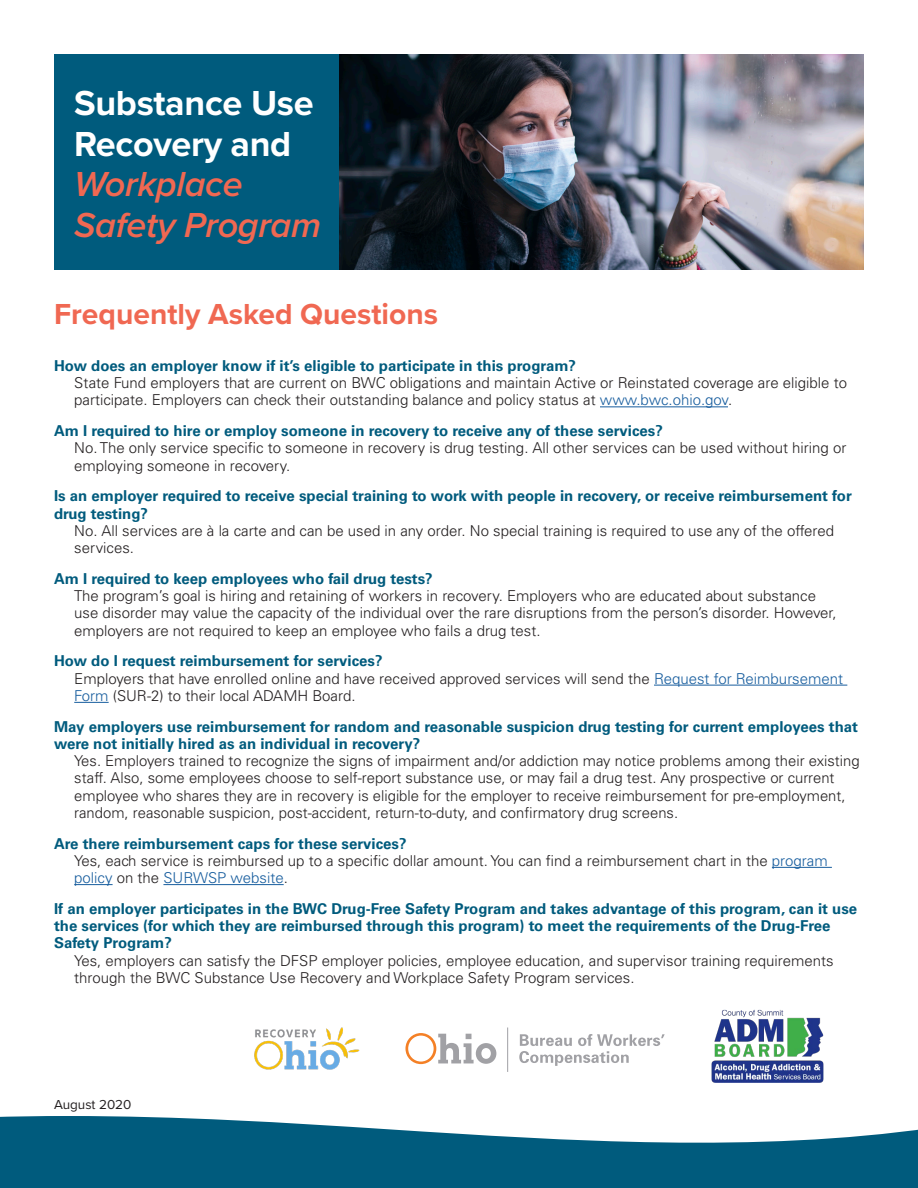
<style>
.page{position:relative;width:918px;height:1188px;background:#fff}
.page>*{position:absolute;margin:0;border:0;box-sizing:border-box;transform-origin:0 0}
.Paragraph_Style_1{font:700 36px/40.5px "Proxima Nova";letter-spacing:-.01em;color:#fff}
.Paragraph_Style_1-2{font:italic 600 36px "Proxima Nova";letter-spacing:-.01em;color:#f06852}
.t1{font:700 30px "Proxima Nova";color:#f06852}
.t2{font:300 15px/17.2px "Univers LT Std";color:#231f20}
.t3{font:700 15px/17.2px "Univers LT Std";color:#005b7d}
.t4{font:13.5px "Proxima Nova";color:#231f20}
.s1{color:#175d9e}
</style>
<div class="page">
<img style="left:338px;top:54px;width:526px;height:216px">
<hr style="left:600px;top:406px;width:128px;height:1px;background:#175d9e">
<hr style="left:654px;top:685px;width:193px;height:1px;background:#175d9e">
<hr style="left:74px;top:702px;width:35px;height:1px;background:#175d9e">
<hr style="left:772px;top:867px;width:60px;height:1px;background:#175d9e">
<hr style="left:74px;top:884px;width:39px;height:1px;background:#175d9e">
<hr style="left:163px;top:884px;width:121px;height:1px;background:#175d9e">
<img style="left:255px;top:1027px;width:104px;height:43px">
<svg style="left:405px;top:1033px;width:91px;height:31px"></svg>
<svg style="left:519px;top:1034px;width:146px;height:32px"></svg>
<hr style="left:507px;top:1028px;width:1px;height:44px;background:#a1a1a5">
<svg style="left:0;top:1116px;width:918px;height:72px;fill:#005b7d"></svg>
<div style="left:54px;top:54px;width:284px;height:216px;background:#005b7d"></div>
<img style="left:711px;top:1010px;width:113px;height:73px">
<p class="Paragraph_Style_1" style="left:74px;top:82px;width:241px">Substance Use<br>Recovery and</p>
<p class="Paragraph_Style_1-2" style="left:74px;top:158px;width:170px">Workplace</p>
<p class="Paragraph_Style_1-2" style="left:74px;top:198px;width:248px">Safety Program</p>
<p class="t1" style="left:54px;top:291px;width:386px">Frequently Asked Questions</p>
<p class="t3" style="left:54px;top:357px;width:524px">How does an employer know if it’s eligible to participate in this program?</p>
<p class="t2" style="left:74px;top:374px;width:774px">State Fund employers that are current on BWC obligations and maintain Active or Reinstated coverage are eligible to participate. Employers can check their outstanding balance and policy status at <span class="s1">www.bwc.ohio.gov</span>.</p>
<p class="t3" style="left:54px;top:422px;width:610px">Am I required to hire or employ someone in recovery to receive any of these services?</p>
<p class="t2" style="left:74px;top:439px;width:774px">No. The only service specific to someone in recovery is drug testing. All other services can be used without hiring or employing someone in recovery.</p>
<p class="t3" style="left:54px;top:488px;width:799px">Is an employer required to receive special training to work with people in recovery, or receive reimbursement for drug testing?</p>
<p class="t2" style="left:74px;top:522px;width:761px">No. All services are à la carte and can be used in any order. No special training is required to use any of the offered services.</p>
<p class="t3" style="left:54px;top:570px;width:380px">Am I required to keep employees who fail drug tests?</p>
<p class="t2" style="left:74px;top:587px;width:764px">The program’s goal is hiring and retaining of workers in recovery. Employers who are educated about substance use disorder may value the capacity of the individual over the rare disruptions from the person’s disorder. However, employers are not required to keep an employee who fails a drug test.</p>
<p class="t3" style="left:54px;top:653px;width:330px">How do I request reimbursement for services?</p>
<p class="t2" style="left:74px;top:670px;width:770px">Employers that have enrolled online and have received approved services will send the <span class="s1">Request for Reimbursement<br>Form</span> (SUR-2) to their local ADAMH Board.</p>
<p class="t3" style="left:54px;top:718px;width:806px">May employers use reimbursement for random and reasonable suspicion drug testing for current employees that were not initially hired as an individual in recovery?</p>
<p class="t2" style="left:74px;top:752px;width:787px">Yes. Employers trained to recognize the signs of impairment and/or addiction may notice problems among their existing staff. Also, some employees choose to self-report substance use, or may fail a drug test. Any prospective or current employee who shares they are in recovery is eligible for the employer to receive reimbursement for pre-employment, random, reasonable suspicion, post-accident, return-to-duty, and confirmatory drug screens.</p>
<p class="t3" style="left:54px;top:835px;width:354px">Are there reimbursement caps for these services?</p>
<p class="t2" style="left:74px;top:852px;width:755px">Yes, each service is reimbursed up to a specific dollar amount. You can find a reimbursement chart in the <span class="s1">program policy</span> on the <span class="s1">SURWSP website</span>.</p>
<p class="t3" style="left:54px;top:900px;width:805px">If an employer participates in the BWC Drug-Free Safety Program and takes advantage of this program, can it use the services (for which they are reimbursed through this program) to meet the requirements of the Drug-Free<br>Safety Program?</p>
<p class="t2" style="left:74px;top:952px;width:761px">Yes, employers can satisfy the DFSP employer policies, employee education, and supervisor training requirements through the BWC Substance Use Recovery and Workplace Safety Program services.</p>
<p class="t4" style="left:54px;top:1094px;width:79px">August 2020</p>
</div>
